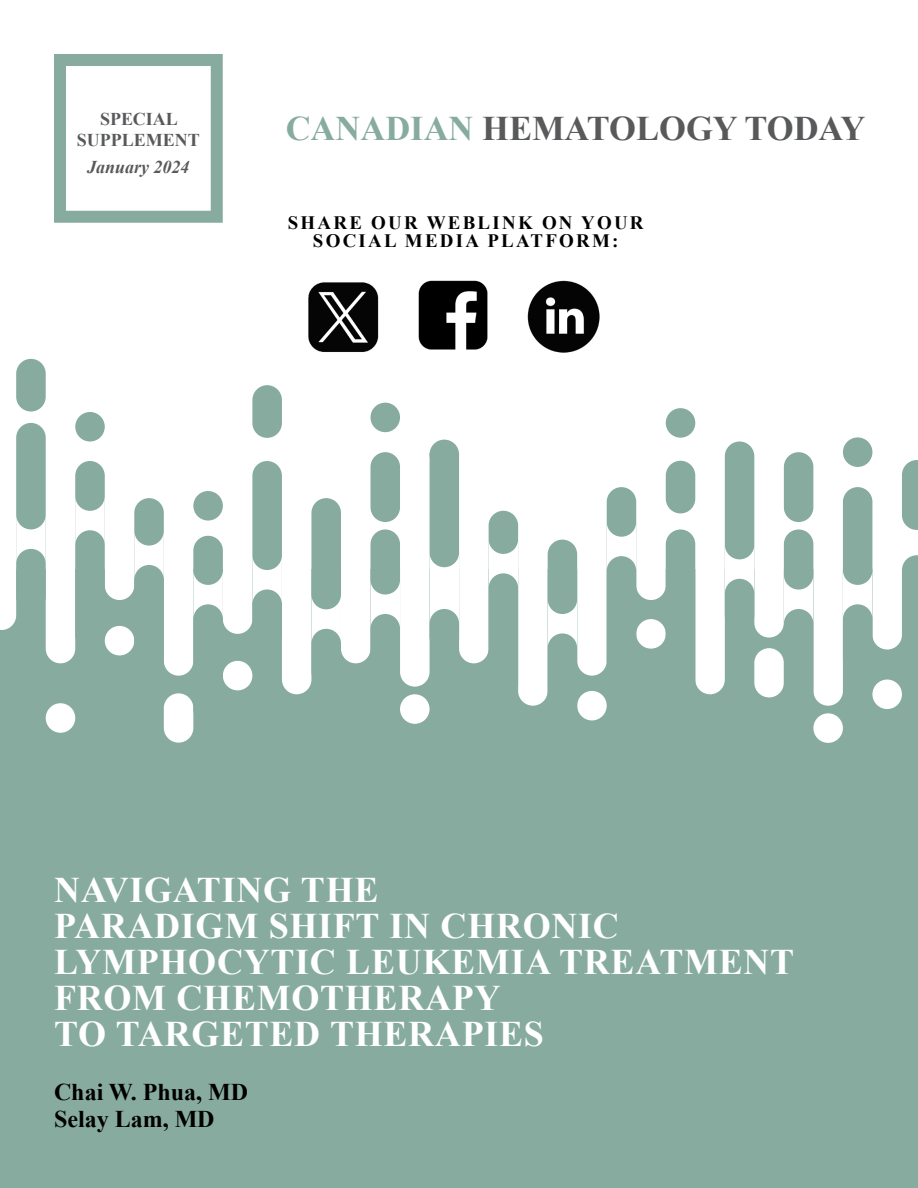
<style>
.page{position:relative;width:918px;height:1188px;background:#fff}
.page>*{position:absolute;margin:0;border:0;box-sizing:border-box;transform-origin:0 0}
.cover___suppl_title{font:700 36px/36px "Times New Roman";letter-spacing:.02em;color:#fff}
.t1{font:700 34.5px "Times New Roman";color:#58595b}
.cover_-_author{font:700 24px "Times New Roman";color:#000}
.t2{font:700 18.9px/18px "Times New Roman";letter-spacing:.12em;color:#000;text-align:center}
.t3{font:700 18px/21px "Times New Roman";color:#58595b;text-align:center}
.t4{font:italic 700 18px "Times New Roman";color:#58595b}
.s1{color:#87ac9f}
</style>
<div class="page">
<div style="left:0;top:263px;width:918px;height:925px;background:#87ac9f"></div>
<div style="left:0;top:263px;width:918px;height:306px;background:#fff"></div>
<div style="left:754px;top:648px;width:30px;height:49px;background:#fff;border-radius:15px"></div>
<div style="left:164px;top:693px;width:29px;height:50px;background:#fff;border-radius:15px"></div>
<div style="left:872px;top:461px;width:30px;height:189px;background:#fff;border-radius:15px"></div>
<div style="left:813px;top:517px;width:30px;height:189px;background:#fff;border-radius:15px"></div>
<div style="left:754px;top:449px;width:30px;height:189px;background:#fff;border-radius:15px"></div>
<div style="left:695px;top:506px;width:30px;height:188px;background:#fff;border-radius:15px"></div>
<div style="left:636px;top:412px;width:30px;height:188px;background:#fff;border-radius:15px"></div>
<div style="left:577px;top:487px;width:30px;height:189px;background:#fff;border-radius:15px"></div>
<div style="left:518px;top:517px;width:30px;height:189px;background:#fff;border-radius:15px"></div>
<div style="left:459px;top:475px;width:30px;height:188px;background:#fff;border-radius:15px"></div>
<div style="left:400px;top:498px;width:30px;height:189px;background:#fff;border-radius:15px"></div>
<div style="left:341px;top:475px;width:30px;height:188px;background:#fff;border-radius:15px"></div>
<div style="left:282px;top:506px;width:29px;height:188px;background:#fff;border-radius:15px"></div>
<div style="left:223px;top:445px;width:29px;height:189px;background:#fff;border-radius:15px"></div>
<div style="left:164px;top:487px;width:29px;height:189px;background:#fff;border-radius:15px"></div>
<div style="left:105px;top:412px;width:29px;height:188px;background:#fff;border-radius:15px"></div>
<div style="left:46px;top:475px;width:29px;height:188px;background:#fff;border-radius:15px"></div>
<div style="left:872px;top:680px;width:30px;height:29px;background:#fff;border-radius:50%"></div>
<div style="left:813px;top:713px;width:30px;height:30px;background:#fff;border-radius:50%"></div>
<div style="left:636px;top:619px;width:30px;height:30px;background:#fff;border-radius:50%"></div>
<div style="left:577px;top:691px;width:30px;height:29px;background:#fff;border-radius:50%"></div>
<div style="left:223px;top:661px;width:29px;height:29px;background:#fff;border-radius:50%"></div>
<div style="left:105px;top:626px;width:29px;height:29px;background:#fff;border-radius:50%"></div>
<div style="left:46px;top:703px;width:29px;height:30px;background:#fff;border-radius:50%"></div>
<div style="left:400px;top:694px;width:30px;height:30px;background:#fff;border-radius:50%"></div>
<svg style="left:902px;top:555px;width:16px;height:14px"></svg>
<svg style="left:902px;top:460px;width:16px;height:70px"></svg>
<div style="left:371px;top:452px;width:29px;height:70px;background:#87ac9f;border-radius:15px"></div>
<div style="left:784px;top:452px;width:29px;height:70px;background:#87ac9f;border-radius:15px"></div>
<div style="left:666px;top:461px;width:29px;height:52px;background:#87ac9f;border-radius:15px"></div>
<div style="left:252px;top:385px;width:30px;height:53px;background:#87ac9f;border-radius:15px"></div>
<div style="left:16px;top:359px;width:30px;height:53px;background:#87ac9f;border-radius:15px"></div>
<div style="left:843px;top:487px;width:29px;height:189px;background:#87ac9f;border-radius:15px"></div>
<div style="left:784px;top:529px;width:29px;height:189px;background:#87ac9f;border-radius:15px"></div>
<div style="left:725px;top:442px;width:29px;height:188px;background:#87ac9f;border-radius:15px"></div>
<div style="left:666px;top:529px;width:29px;height:189px;background:#87ac9f;border-radius:15px"></div>
<div style="left:607px;top:487px;width:29px;height:189px;background:#87ac9f;border-radius:15px"></div>
<div style="left:548px;top:540px;width:29px;height:188px;background:#87ac9f;border-radius:15px"></div>
<div style="left:489px;top:511px;width:29px;height:188px;background:#87ac9f;border-radius:15px"></div>
<div style="left:430px;top:452px;width:29px;height:189px;background:#87ac9f;border-radius:2px"></div>
<div style="left:371px;top:529px;width:29px;height:189px;background:#87ac9f;border-radius:15px"></div>
<div style="left:311px;top:498px;width:30px;height:189px;background:#87ac9f;border-radius:15px"></div>
<div style="left:252px;top:461px;width:30px;height:189px;background:#87ac9f;border-radius:15px"></div>
<div style="left:193px;top:536px;width:30px;height:188px;background:#87ac9f;border-radius:15px"></div>
<div style="left:134px;top:498px;width:30px;height:189px;background:#87ac9f;border-radius:15px"></div>
<div style="left:75px;top:461px;width:30px;height:189px;background:#87ac9f;border-radius:15px"></div>
<div style="left:16px;top:423px;width:30px;height:188px;background:#87ac9f;border-radius:15px"></div>
<div style="left:843px;top:437px;width:29px;height:30px;background:#87ac9f;border-radius:50%"></div>
<div style="left:666px;top:408px;width:29px;height:30px;background:#87ac9f;border-radius:50%"></div>
<div style="left:371px;top:403px;width:29px;height:29px;background:#87ac9f;border-radius:50%"></div>
<div style="left:430px;top:440px;width:29px;height:29px;background:#87ac9f;border-radius:50%"></div>
<div style="left:193px;top:491px;width:30px;height:30px;background:#87ac9f;border-radius:50%"></div>
<div style="left:75px;top:412px;width:30px;height:30px;background:#87ac9f;border-radius:50%"></div>
<svg style="left:430px;top:555px;width:29px;height:67px"></svg>
<svg style="left:0;top:442px;width:46px;height:188px"></svg>
<svg style="left:252px;top:555px;width:30px;height:49px"></svg>
<svg style="left:311px;top:595px;width:30px;height:49px"></svg>
<svg style="left:371px;top:582px;width:29px;height:45px"></svg>
<svg style="left:548px;top:602px;width:29px;height:44px"></svg>
<svg style="left:725px;top:547px;width:29px;height:44px"></svg>
<svg style="left:784px;top:577px;width:29px;height:44px"></svg>
<svg style="left:843px;top:572px;width:29px;height:45px"></svg>
<svg style="left:607px;top:525px;width:29px;height:43px"></svg>
<svg style="left:489px;top:542px;width:29px;height:44px"></svg>
<svg style="left:193px;top:570px;width:30px;height:49px"></svg>
<svg style="left:134px;top:531px;width:30px;height:48px"></svg>
<svg style="left:75px;top:496px;width:30px;height:49px"></svg>
<img style="left:308px;top:282px;width:71px;height:70px">
<img style="left:418px;top:280px;width:70px;height:70px">
<img style="left:527px;top:280px;width:73px;height:73px">
<div style="left:54px;top:54px;width:169px;height:169px;border:12px solid #87ac9f"></div>
<p class="t3" style="left:77px;top:108px;width:125px">SPECIAL<br>SUPPLEMENT</p>
<p class="t4" style="left:87px;top:154px;width:104px">January 2024</p>
<p class="t1" style="left:286px;top:105px;width:581px"><span class="s1">CANADIAN</span> HEMATOLOGY TODAY</p>
<p class="t2" style="left:288px;top:213px;width:357px">SHARE OUR WEBLINK ON YOUR<br>SOCIAL MEDIA PLATFORM:</p>
<p class="cover___suppl_title" style="left:54px;top:871px;width:742px">NAVIGATING THE<br>PARADIGM SHIFT IN CHRONIC<br>LYMPHOCYTIC LEUKEMIA TREATMENT<br>FROM CHEMOTHERAPY<br>TO TARGETED THERAPIES</p>
<p class="cover_-_author" style="left:54px;top:1075px;width:196px">Chai W. Phua, MD</p>
<p class="cover_-_author" style="left:54px;top:1102px;width:162px">Selay Lam, MD</p>
</div>
